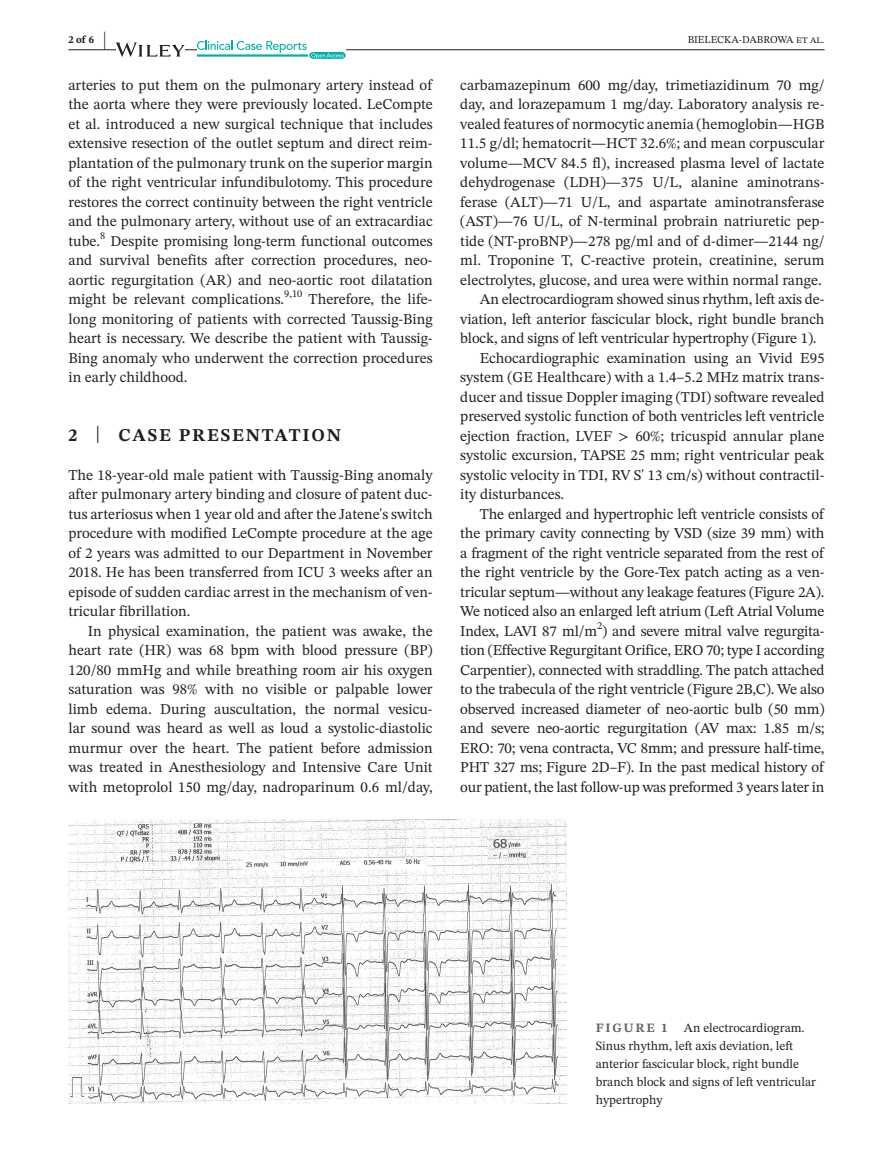
<style>
.page{position:relative;width:893px;height:1174px;background:#fff}
.page>*{position:absolute;margin:0;border:0;box-sizing:border-box;transform-origin:0 0}
.t1{font:700 18px "STIX Two Text";letter-spacing:.1em;color:#231f20}
.t2{font:15px/19.5px "STIX Two Text";letter-spacing:-.005em;color:#231f20;text-align:justify}
.t3{font:12.75px/18px "STIX Two Text";color:#231f20}
.t4{font:700 12.75px "STIX Two Text";letter-spacing:.14em;color:#636366}
.t5{font:10.5px "STIX Two Text";color:#231f20}
.t6{font:700 10.5px "STIX Two Text";color:#231f20}
.s1{font-size:21px}
.s2{font-weight:400;font-size:23.7px}
</style>
<div class="page">
<hr style="left:68px;top:49px;width:756px;height:1px;background:#231f20">
<svg style="left:116px;top:43px;width:69px;height:14px"></svg>
<svg style="left:197px;top:41px;width:149px;height:18px"></svg>
<img style="left:68px;top:819px;width:498px;height:285px">
<p class="t6" style="left:68px;top:32px;width:39px">2 of 6 <span class="s1">|</span></p>
<p class="t5" style="left:688px;top:32px;width:138px">BIELECKA-DABROWA et al.</p>
<p class="t2" style="left:68px;top:75px;width:366px">arteries to put them on the pulmonary artery instead of the aorta where they were previously located. LeCompte et al. introduced a new surgical technique that includes extensive resection of the outlet septum and direct reim&shy;plantation of the pulmonary trunk on the superior margin of the right ventricular infundibulotomy. This procedure restores the correct continuity between the right ventricle and the pulmonary artery, without use of an extracardiac tube.</p>
<p class="t2" style="left:460px;top:75px;width:366px">carbamazepinum 600 mg/day, trimetiazidinum 70 mg/</p>
<p class="t2" style="left:460px;top:94px;width:366px">day, and lorazepamum 1 mg/day. Laboratory analysis re-</p>
<p class="t2" style="left:460px;top:114px;width:366px">vealed features of normocytic anemia (hemoglobin—HGB</p>
<p class="t2" style="left:460px;top:133px;width:366px">11.5 g/dl; hematocrit—HCT 32.6%; and mean corpuscular</p>
<p class="t2" style="left:460px;top:153px;width:366px">volume—MCV 84.5 fl), increased plasma level of lactate</p>
<p class="t2" style="left:460px;top:172px;width:366px">dehydrogenase (LDH)—375 U/L, alanine aminotrans-</p>
<p class="t2" style="left:460px;top:192px;width:366px">ferase (ALT)—71 U/L, and aspartate aminotransferase</p>
<p class="t2" style="left:460px;top:211px;width:366px">(AST)—76 U/L, of N-terminal probrain natriuretic pep-</p>
<p class="t2" style="left:460px;top:231px;width:366px">tide (NT-proBNP)—278 pg/ml and of d-dimer—2144 ng/</p>
<p class="t2" style="left:460px;top:250px;width:366px">ml. Troponine T, C-reactive protein, creatinine, serum</p>
<p class="t2" style="left:460px;top:270px;width:363px">electrolytes, glucose, and urea were within normal range.</p>
<p class="t2" style="left:480px;top:289px;width:346px">An electrocardiogram showed sinus rhythm, left axis de-</p>
<p class="t2" style="left:460px;top:309px;width:366px">viation, left anterior fascicular block, right bundle branch</p>
<p class="t2" style="left:460px;top:328px;width:358px">block, and signs of left ventricular hypertrophy (Figure 1).</p>
<p class="t2" style="left:480px;top:348px;width:346px">Echocardiographic examination using an Vivid E95</p>
<p class="t2" style="left:460px;top:367px;width:366px">system (GE Healthcare) with a 1.4–5.2 MHz matrix trans-</p>
<p class="t2" style="left:460px;top:387px;width:366px">ducer and tissue Doppler imaging (TDI) software revealed</p>
<p class="t2" style="left:460px;top:406px;width:366px">preserved systolic function of both ventricles left ventricle</p>
<p class="t2" style="left:460px;top:426px;width:366px">ejection fraction, LVEF &gt; 60%; tricuspid annular plane</p>
<p class="t2" style="left:460px;top:445px;width:366px">systolic excursion, TAPSE 25 mm; right ventricular peak</p>
<p class="t2" style="left:460px;top:465px;width:366px">systolic velocity in TDI, RV S' 13 cm/s) without contractil-</p>
<p class="t2" style="left:460px;top:484px;width:105px">ity disturbances.</p>
<p class="t2" style="left:480px;top:504px;width:345px">The enlarged and hypertrophic left ventricle consists of</p>
<p class="t2" style="left:460px;top:523px;width:366px">the primary cavity connecting by VSD (size 39 mm) with</p>
<p class="t2" style="left:460px;top:543px;width:365px">a fragment of the right ventricle separated from the rest of</p>
<p class="t2" style="left:460px;top:562px;width:366px">the right ventricle by the Gore-Tex patch acting as a ven-</p>
<p class="t2" style="left:460px;top:582px;width:366px">tricular septum—without any leakage features (Figure 2A).</p>
<p class="t2" style="left:460px;top:601px;width:366px">We noticed also an enlarged left atrium (Left Atrial Volume</p>
<p class="t2" style="left:460px;top:621px;width:366px">Index, LAVI 87 ml/m<sup>2</sup>) and severe mitral valve regurgita-</p>
<p class="t2" style="left:460px;top:640px;width:366px">tion (Effective Regurgitant Orifice, ERO 70; type I according</p>
<p class="t2" style="left:460px;top:660px;width:366px">Carpentier), connected with straddling. The patch attached</p>
<p class="t2" style="left:460px;top:679px;width:366px">to the trabecula of the right ventricle (Figure 2B,C). We also</p>
<p class="t2" style="left:460px;top:699px;width:366px">observed increased diameter of neo-aortic bulb (50 mm)</p>
<p class="t2" style="left:460px;top:718px;width:366px">and severe neo-aortic regurgitation (AV max: 1.85 m/s;</p>
<p class="t2" style="left:460px;top:738px;width:366px">ERO: 70; vena contracta, VC 8mm; and pressure half-time,</p>
<p class="t2" style="left:460px;top:757px;width:365px">PHT 327 ms; Figure 2D–F). In the past medical history of</p>
<p class="t2" style="left:460px;top:777px;width:366px">our patient, the last follow-up was preformed 3 years later in</p>
<p class="t5" style="left:100px;top:228px;width:7px">8</p>
<p class="t2" style="left:68px;top:231px;width:366px;text-indent:42px">Despite promising long-term functional outcomes and survival benefits after correction procedures, neo&shy;aortic regurgitation (AR) and neo-aortic root dilatation might be relevant complications.</p>
<p class="t5" style="left:284px;top:286px;width:20px">9,10</p>
<p class="t2" style="left:68px;top:289px;width:366px;text-indent:240px">Therefore, the life&shy;long monitoring of patients with corrected Taussig-Bing heart is necessary. We describe the patient with Taussig-Bing anomaly who underwent the correction procedures in early childhood.</p>
<p class="t1" style="left:68px;top:422px;width:274px">2 <span class="s2">|</span> CASE PRESENTATION</p>
<p class="t2" style="left:68px;top:465px;width:366px">The 18-year-old male patient with Taussig-Bing anomaly after pulmonary artery binding and closure of patent duc&shy;tus arteriosus when 1 year old and after the Jatene's switch procedure with modified LeCompte procedure at the age of 2 years was admitted to our Department in November 2018. He has been transferred from ICU 3 weeks after an episode of sudden cardiac arrest in the mechanism of ven&shy;tricular fibrillation.</p>
<p class="t2" style="left:68px;top:621px;width:366px;text-indent:20px">In physical examination, the patient was awake, the heart rate (HR) was 68 bpm with blood pressure (BP)<br>120/80 mmHg and while breathing room air his oxygen saturation was 98% with no visible or palpable lower limb edema. During auscultation, the normal vesicu&shy;lar sound was heard as well as loud a systolic-diastolic murmur over the heart. The patient before admission was treated in Anesthesiology and Intensive Care Unit with metoprolol 150 mg/day, nadroparinum 0.6 ml/day,</p>
<p class="t3" style="left:596px;top:1018px;width:222px;text-indent:88px">An electrocardiogram.<br>Sinus rhythm, left axis deviation, left anterior fascicular block, right bundle branch block and signs of left ventricular hypertrophy</p>
<p class="t4" style="left:596px;top:1018px;width:73px">FIGURE 1</p>
</div>
